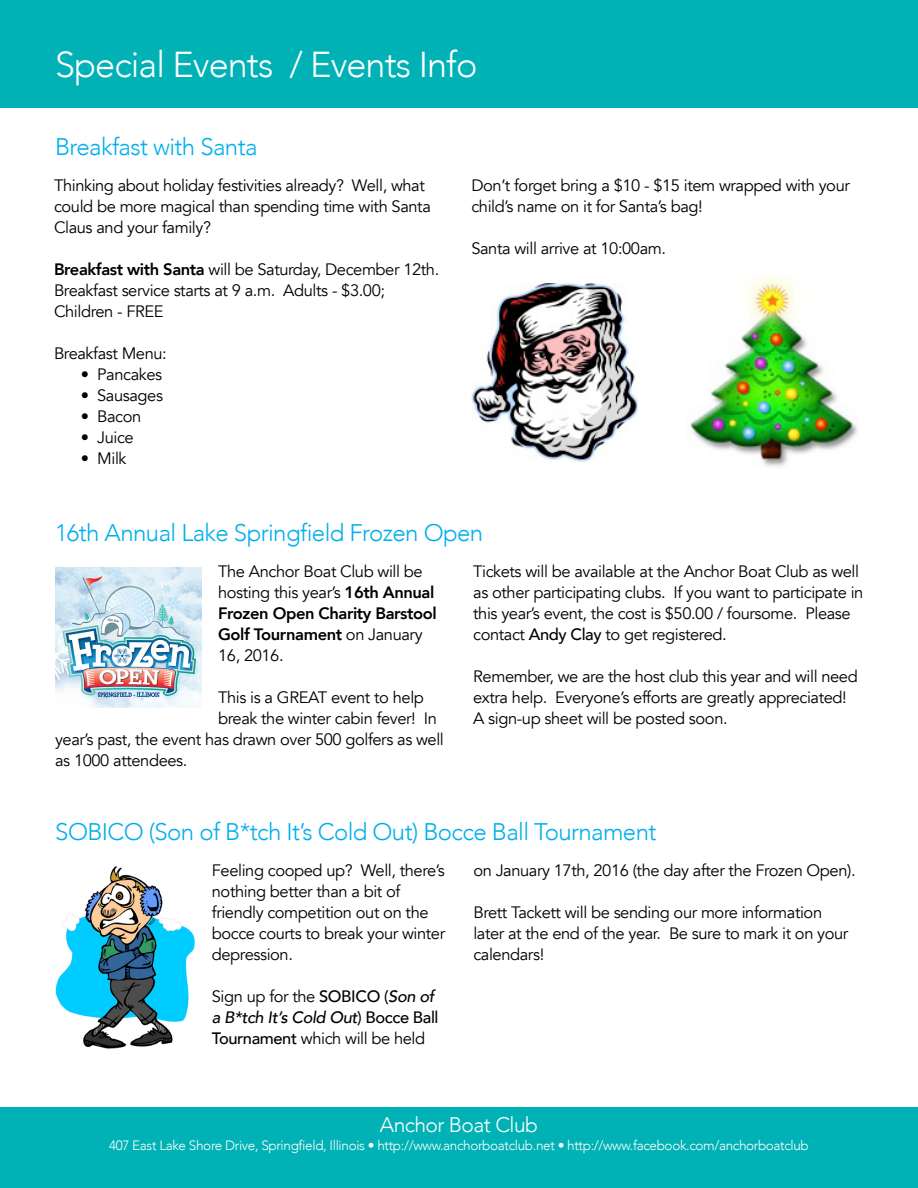
<style>
.page{position:relative;width:918px;height:1188px;background:#fff}
.page>*{position:absolute;margin:0;border:0;box-sizing:border-box;transform-origin:0 0}
.t1{font:300 36px "Avenir";letter-spacing:-.025em;color:#fff}
.t2{font:300 24px "Avenir";letter-spacing:-.025em;color:#00aeee}
.t3{font:300 21px "Avenir";letter-spacing:-.025em;color:#fff}
.t4{font:16.5px/21px "Avenir";letter-spacing:-.025em;color:#000}
.t5{font:300 13.5px "Avenir";letter-spacing:-.025em;color:#fff}
.s1{font-weight:800}
.s2{font-weight:500}
.s3{font-weight:500;font-style:italic}
</style>
<div class="page">
<div style="left:0;top:0;width:918px;height:108px;background:#00b2b5"></div>
<div style="left:0;top:1107px;width:918px;height:81px;background:#00b2b5"></div>
<img style="left:55px;top:567px;width:147px;height:140px">
<img style="left:471px;top:283px;width:167px;height:179px">
<img style="left:690px;top:276px;width:168px;height:191px">
<img style="left:55px;top:866px;width:140px;height:183px">
<h1 class="t1" style="left:55px;top:40px;width:424px">Special Events / Events Info</h1>
<h2 class="t2" style="left:55px;top:130px;width:204px">Breakfast with Santa</h2>
<p class="t4" style="left:54px;top:175px;width:378px">Thinking about holiday festivities already? Well, what could be more magical than spending time with Santa<br>Claus and your family?</p>
<p class="t4" style="left:54px;top:259px;width:387px"><span class="s1">Breakfast with Santa</span> will be Saturday, December 12th.<br>Breakfast service starts at 9 a.m. Adults - $3.00;<br>Children - FREE</p>
<p class="t4" style="left:54px;top:343px;width:114px">Breakfast Menu:</p>
<p class="t4" style="left:81px;top:364px;width:83px">• Pancakes</p>
<p class="t4" style="left:81px;top:385px;width:84px">• Sausages</p>
<p class="t4" style="left:81px;top:406px;width:62px">• Bacon</p>
<p class="t4" style="left:81px;top:427px;width:54px">• Juice</p>
<p class="t4" style="left:81px;top:448px;width:47px">• Milk</p>
<p class="t4" style="left:471px;top:175px;width:380px">Don’t forget bring a $10 - $15 item wrapped with your child’s name on it for Santa’s bag!</p>
<p class="t4" style="left:471px;top:238px;width:196px">Santa will arrive at 10:00am.</p>
<h2 class="t2" style="left:55px;top:517px;width:430px">16th Annual Lake Springfield Frozen Open</h2>
<p class="t4" style="left:218px;top:561px;width:220px">The Anchor Boat Club will be hosting this year’s <span class="s1">16th Annual<br>Frozen Open Charity Barstool<br>Golf Tournament</span> on January<br>16, 2016.</p>
<p class="t4" style="left:218px;top:687px;width:207px">This is a GREAT event to help</p>
<p class="t4" style="left:218px;top:708px;width:220px">break the winter cabin fever! In</p>
<p class="t4" style="left:55px;top:729px;width:390px">year’s past, the event has drawn over 500 golfers as well</p>
<p class="t4" style="left:55px;top:750px;width:134px">as 1000 attendees.</p>
<p class="t4" style="left:473px;top:561px;width:392px">Tickets will be available at the Anchor Boat Club as well as other participating clubs. If you want to participate in this year’s event, the cost is $50.00 / foursome. Please contact <span class="s2">Andy Clay</span> to get registered.</p>
<p class="t4" style="left:473px;top:666px;width:386px">Remember, we are the host club this year and will need extra help. Everyone’s efforts are greatly appreciated!<br>A sign-up sheet will be posted soon.</p>
<h2 class="t2" style="left:55px;top:816px;width:603px">SOBICO (Son of B*tch It’s Cold Out) Bocce Ball Tournament</h2>
<p class="t4" style="left:212px;top:860px;width:235px">Feeling cooped up? Well, there’s nothing better than a bit of friendly competition out on the bocce courts to break your winter depression.</p>
<p class="t4" style="left:212px;top:986px;width:228px">Sign up for the <span class="s2">SOBICO (</span><span class="s3">Son of a B*tch It’s Cold Out</span><span class="s2">) Bocce Ball<br>Tournament</span> which will be held</p>
<p class="t4" style="left:473px;top:860px;width:384px">on January 17th, 2016 (the day after the Frozen Open).</p>
<p class="t4" style="left:473px;top:902px;width:377px">Brett Tackett will be sending our more information later at the end of the year. Be sure to mark it on your calendars!</p>
<p class="t3" style="left:380px;top:1111px;width:160px">Anchor Boat Club</p>
<p class="t5" style="left:109px;top:1136px;width:701px">407 East Lake Shore Drive, Springfield, Illinois • http://www.anchorboatclub.net • http://www.facebook.com/anchorboatclub</p>
</div>
